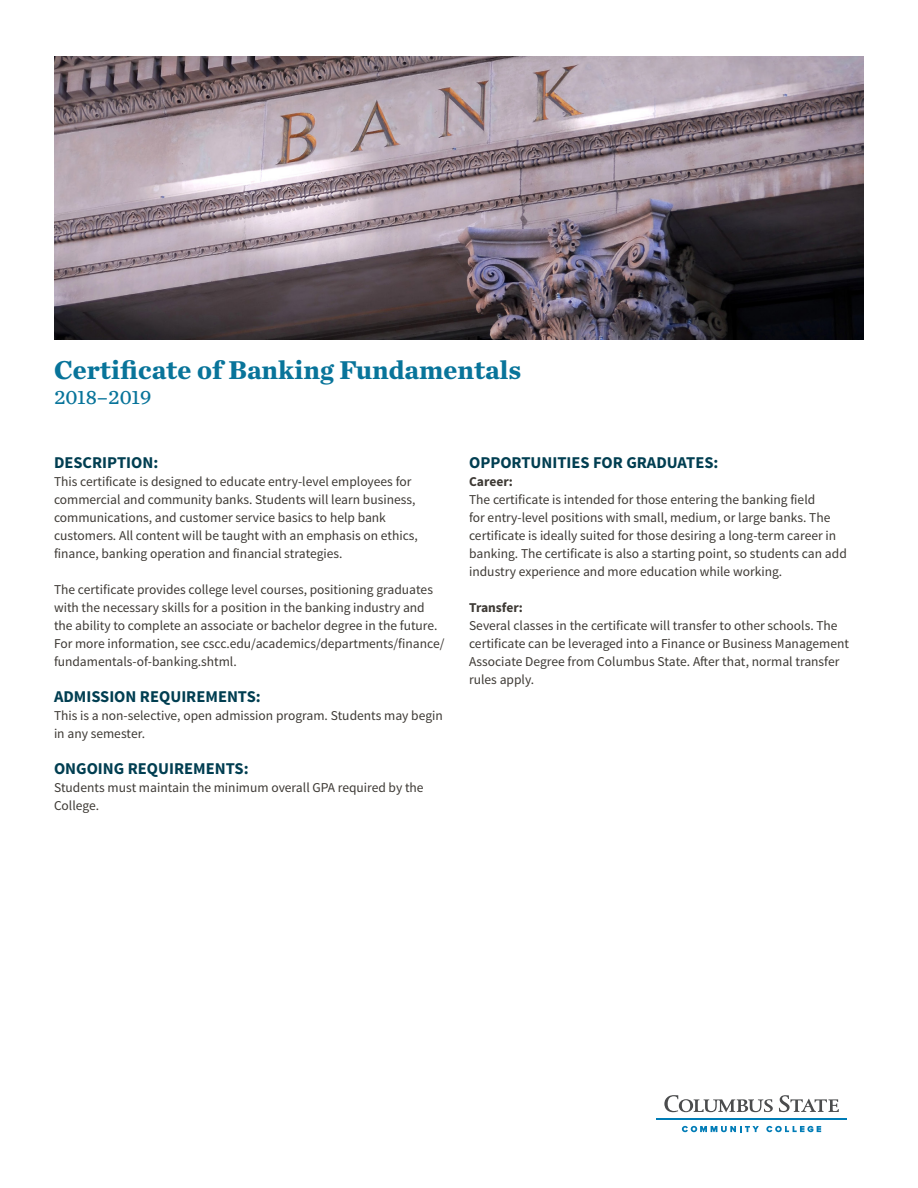
<style>
.page{position:relative;width:918px;height:1188px;background:#fff}
.page>*{position:absolute;margin:0;border:0;box-sizing:border-box;transform-origin:0 0}
.t1{font:700 27px "Chronicle Text G3";color:#08749a}
.degree_type{font:21px "Chronicle Text G3";color:#08749a}
.sub1{font:700 16.5px "Source Sans Pro";color:#013e51}
.body{font:13.5px/18px "Source Sans Pro";color:#3d3934}
.sub2{font:700 13.5px "Source Sans Pro";color:#3d3934}
</style>
<div class="page">
<img style="left:54px;top:56px;width:810px;height:284px">
<svg style="left:664px;top:1095px;width:109px;height:17px"></svg>
<svg style="left:779px;top:1095px;width:60px;height:17px"></svg>
<svg style="left:682px;top:1126px;width:77px;height:6px"></svg>
<svg style="left:766px;top:1126px;width:55px;height:6px"></svg>
<hr style="left:656px;top:1118px;width:191px;height:2px;background:#007cb6">
<p class="t1" style="left:54px;top:348px;width:469px">Certificate of Banking Fundamentals</p>
<p class="degree_type" style="left:54px;top:381px;width:99px">2018–2019</p>
<p class="sub1" style="left:54px;top:452px;width:106px">DESCRIPTION:</p>
<p class="body" style="left:54px;top:473px;width:365px">This certificate is designed to educate entry-level employees for commercial and community banks. Students will learn business, communications, and customer service basics to help bank customers. All content will be taught with an emphasis on ethics, finance, banking operation and financial strategies.</p>
<p class="body" style="left:54px;top:581px;width:392px">The certificate provides college level courses, positioning graduates with the necessary skills for a position in the banking industry and the ability to complete an associate or bachelor degree in the future.<br>For more information, see cscc.edu/academics/departments/finance/ fundamentals-of-banking.shtml.</p>
<p class="sub1" style="left:54px;top:686px;width:208px">ADMISSION REQUIREMENTS:</p>
<p class="body" style="left:54px;top:707px;width:390px">This is a non-selective, open admission program. Students may begin in any semester.</p>
<p class="sub1" style="left:54px;top:758px;width:196px">ONGOING REQUIREMENTS:</p>
<p class="body" style="left:54px;top:779px;width:371px">Students must maintain the minimum overall GPA required by the<br>College.</p>
<p class="sub1" style="left:469px;top:452px;width:251px">OPPORTUNITIES FOR GRADUATES:</p>
<p class="sub2" style="left:469px;top:473px;width:45px">Career:</p>
<p class="body" style="left:469px;top:491px;width:379px">The certificate is intended for those entering the banking field<br>for entry-level positions with small, medium, or large banks. The certificate is ideally suited for those desiring a long-term career in banking. The certificate is also a starting point, so students can add industry experience and more education while working.</p>
<p class="sub2" style="left:469px;top:599px;width:55px">Transfer:</p>
<p class="body" style="left:469px;top:617px;width:381px">Several classes in the certificate will transfer to other schools. The certificate can be leveraged into a Finance or Business Management Associate Degree from Columbus State. After that, normal transfer rules apply.</p>
</div>
